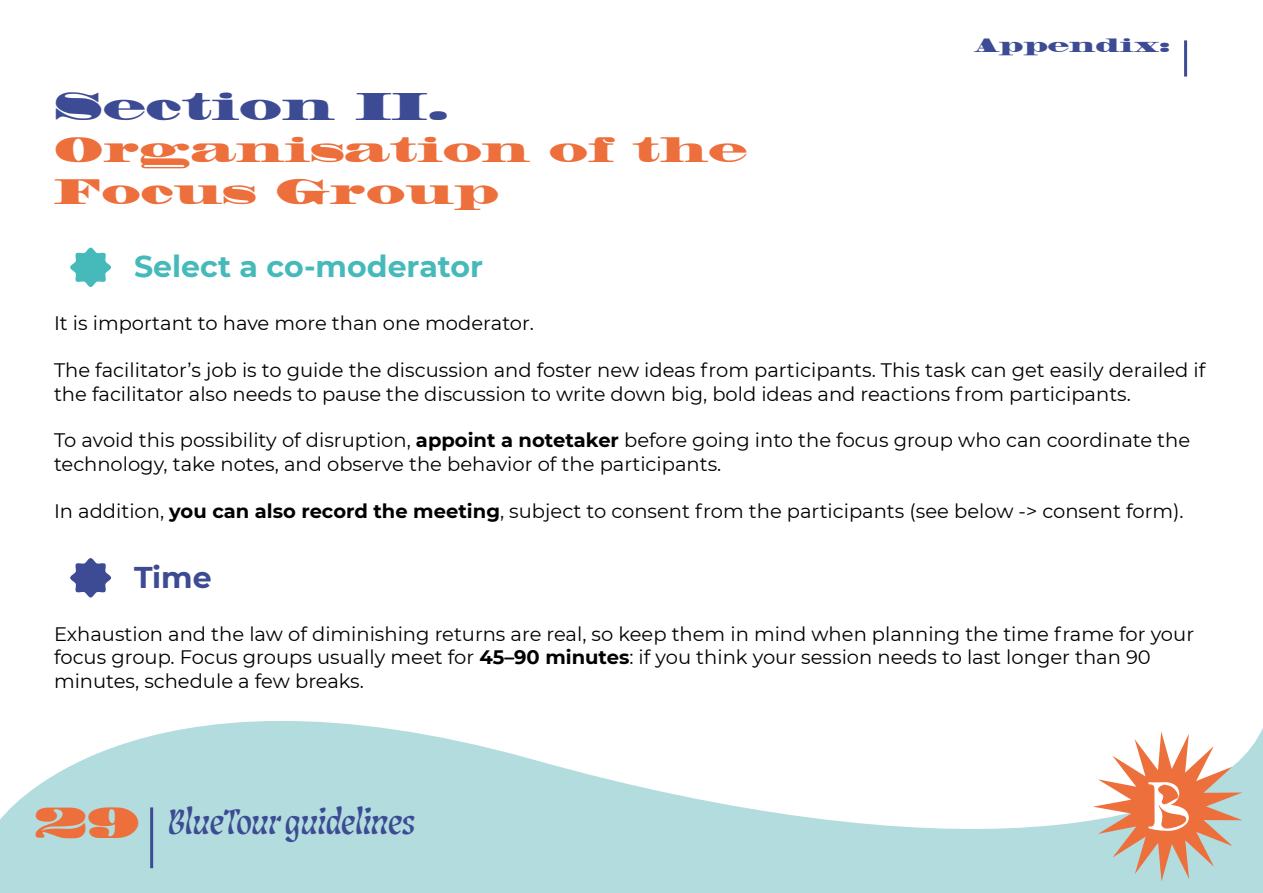
<style>
.page{position:relative;width:1263px;height:893px;background:#fff}
.page>*{position:absolute;margin:0;border:0;box-sizing:border-box;transform-origin:0 0}
.t1{font:36px "Lisbeth Display";letter-spacing:-.005em;color:#3c4b93}
.t2{font:36px "Madrone Std";color:#3c4b93}
.t3{font:33px/42px "Madrone Std";color:#ed6f3c}
.t4{font:700 30px "Montserrat";color:#46babb}
.t5{font:700 30px "Montserrat";color:#3c4b93}
.t6{font:19.5px/23.4px "Montserrat";color:#000}
.t7{font:18px "Madrone Std";color:#3c4b93}
.s1{font-weight:700}
.s2{font-family:"Madrone Std";font-size:40.5px;color:#ed6f3c}
</style>
<div class="page">
<svg style="left:0;top:721px;width:1263px;height:172px;fill:#b2dcdd"></svg>
<hr style="left:150px;top:807px;width:3px;height:61px;background:#3c4b93">
<svg style="left:1093px;top:731px;width:149px;height:151px"></svg>
<hr style="left:1184px;top:40px;width:3px;height:37px;background:#3c4b93">
<svg style="left:70px;top:248px;width:41px;height:39px"></svg>
<svg style="left:70px;top:558px;width:41px;height:39px"></svg>
<h1 class="t2" style="left:54px;top:84px;width:396px">Section II.</h1>
<h2 class="t3" style="left:54px;top:129px;width:695px">Organisation of the<br>Focus Group</h2>
<h3 class="t4" style="left:134px;top:245px;width:350px">Select a co-moderator</h3>
<p class="t7" style="left:974px;top:34px;width:197px">Appendix:</p>
<p class="t6" style="left:54px;top:311px;width:481px">It is important to have more than one moderator.</p>
<p class="t6" style="left:54px;top:358px;width:1153px">The facilitator’s job is to guide the discussion and foster new ideas from participants. This task can get easily derailed if the facilitator also needs to pause the discussion to write down big, bold ideas and reactions from participants.</p>
<p class="t6" style="left:54px;top:428px;width:1138px">To avoid this possibility of disruption, <span class="s1">appoint a notetaker</span> before going into the focus group who can coordinate the technology, take notes, and observe the behavior of the participants.</p>
<p class="t6" style="left:54px;top:498px;width:1131px">In addition, <span class="s1">you can also record the meeting</span>, subject to consent from the participants (see below -&gt; consent form).</p>
<h3 class="t5" style="left:134px;top:555px;width:79px">Time</h3>
<p class="t6" style="left:54px;top:621px;width:1142px">Exhaustion and the law of diminishing returns are real, so keep them in mind when planning the time frame for your focus group. Focus groups usually meet for <span class="s1">45–90 minutes</span>: if you think your session needs to last longer than 90 minutes, schedule a few breaks.</p>
<h1 class="t1" style="left:35px;top:792px;width:382px"><span class="s2">29</span> BlueTour guidelines</h1>
</div>
